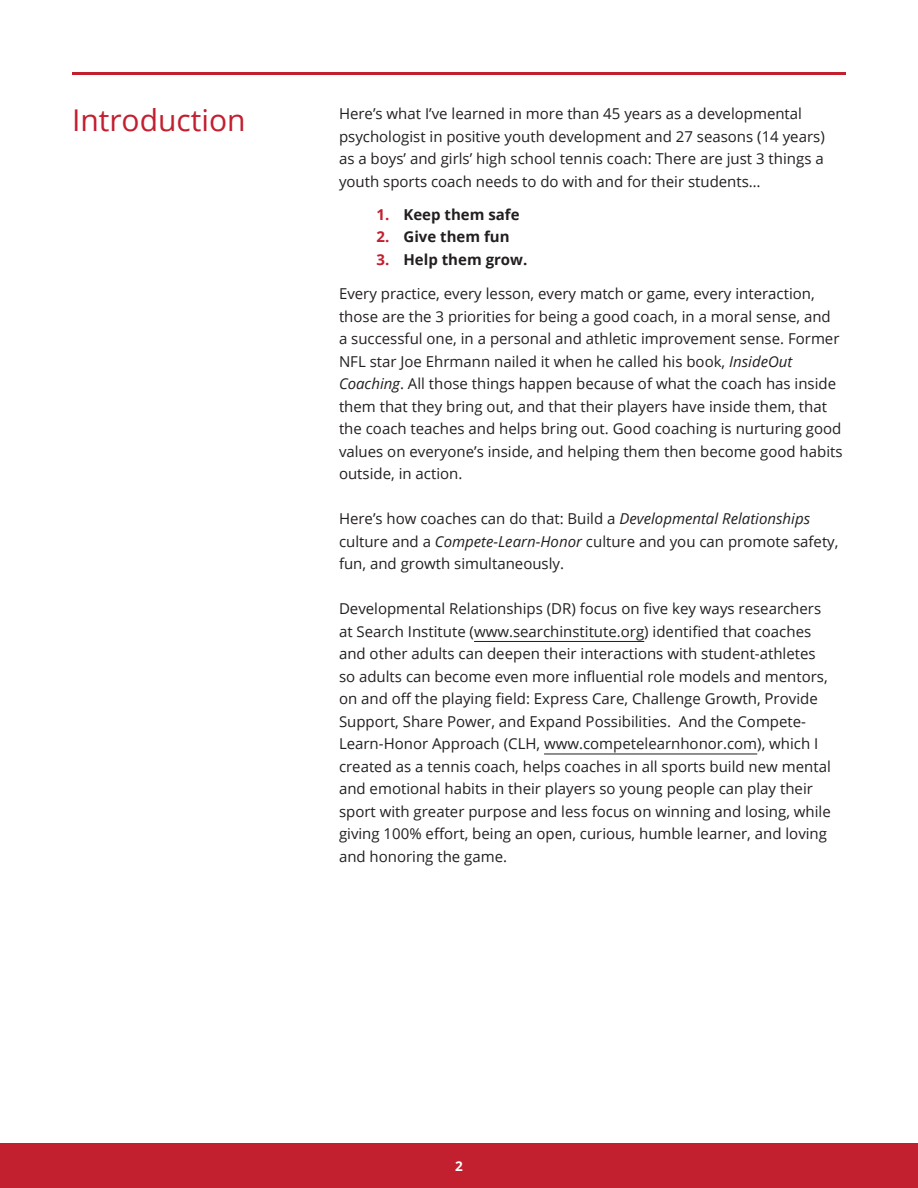
<style>
.page{position:relative;width:918px;height:1188px;background:#fff}
.page>*{position:absolute;margin:0;border:0;box-sizing:border-box;transform-origin:0 0}
.subhed_1{font:30px "Open Sans";color:#c21f2f}
.body{font:15px/22.5px "Open Sans";color:#231f20}
.t1{font:700 15px "Open Sans";color:#231f20}
.t2{font:700 13.5px "Open Sans";color:#fff}
.s1{color:#c21f2f}
.s2{font-style:italic}
</style>
<div class="page">
<div style="left:0;top:1143px;width:918px;height:45px;background:#c21f2f"></div>
<hr style="left:474px;top:641px;width:170px;height:1px;background:#231f20">
<hr style="left:544px;top:754px;width:213px;height:1px;background:#231f20">
<hr style="left:72px;top:72px;width:774px;height:3px;background:#c21f2f">
<p class="subhed_1" style="left:72px;top:100px;width:175px">Introduction</p>
<p class="body" style="left:339px;top:102px;width:487px">Here’s what I’ve learned in more than 45 years as a developmental psychologist in positive youth development and 27 seasons (14 years) as a boys’ and girls’ high school tennis coach: There are just 3 things a youth sports coach needs to do with and for their students…</p>
<p class="t1" style="left:376px;top:204px;width:145px"><span class="s1">1.</span> Keep them safe</p>
<p class="t1" style="left:376px;top:226px;width:135px"><span class="s1">2.</span> Give them fun</p>
<p class="t1" style="left:376px;top:249px;width:152px"><span class="s1">3.</span> Help them grow.</p>
<p class="body" style="left:339px;top:282px;width:505px">Every practice, every lesson, every match or game, every interaction, those are the 3 priorities for being a good coach, in a moral sense, and a successful one, in a personal and athletic improvement sense. Former NFL star Joe Ehrmann nailed it when he called his book, <span class="s2">InsideOut Coaching</span>. All those things happen because of what the coach has inside them that they bring out, and that their players have inside them, that the coach teaches and helps bring out. Good coaching is nurturing good values on everyone’s inside, and helping them then become good habits outside, in action.</p>
<p class="body" style="left:339px;top:507px;width:501px">Here’s how coaches can do that: Build a <span class="s2">Developmental Relationships </span>culture and a <span class="s2">Compete-Learn-Honor</span> culture and you can promote safety, fun, and growth simultaneously.</p>
<p class="body" style="left:339px;top:597px;width:493px">Developmental Relationships (DR) focus on five key ways researchers at Search Institute (www.searchinstitute.org) identified that coaches and other adults can deepen their interactions with student-athletes so adults can become even more influential role models and mentors, on and off the playing field: Express Care, Challenge Growth, Provide Support, Share Power, and Expand Possibilities. And the Compete-Learn-Honor Approach (CLH, www.competelearnhonor.com), which I created as a tennis coach, helps coaches in all sports build new mental and emotional habits in their players so young people can play their sport with greater purpose and less focus on winning and losing, while giving 100% effort, being an open, curious, humble learner, and loving and honoring the game.</p>
<p class="t2" style="left:455px;top:1156px;width:9px">2</p>
</div>
